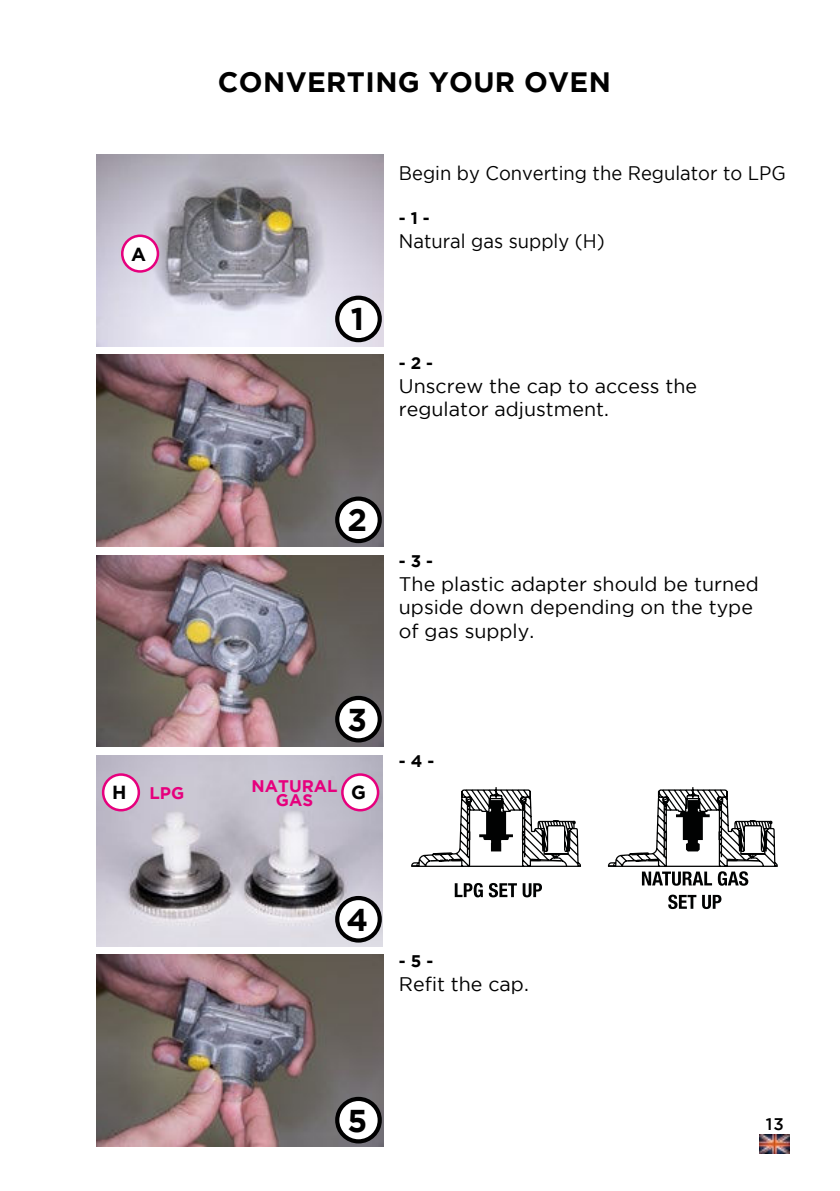
<style>
.page{position:relative;width:840px;height:1191px;background:#fff}
.page>*{position:absolute;margin:0;border:0;box-sizing:border-box;transform-origin:0 0}
.t1{font:700 31.6px "Gotham";color:#000}
.t2{font:700 28px "Gotham";letter-spacing:.015em;color:#000}
.t3{font:19.6px/23.6px "Gotham";color:#000}
.t4{font:19.6px "Gotham";color:#000;scale:.94 1}
.t5{font:700 18.8px "Gotham";color:#000}
.t6{font:700 16.8px "Gotham";color:#000}
.t7{font:700 16.8px/14px "Gotham";color:#e6007d;text-align:center}
.t8{font:500 16.8px "Gotham";color:#000}
</style>
<div class="page">
<img style="left:759px;top:1134px;width:30px;height:19px">
<img style="left:97px;top:155px;width:287px;height:191px">
<img style="left:97px;top:355px;width:287px;height:191px">
<img style="left:97px;top:555px;width:287px;height:191px">
<img style="left:97px;top:755px;width:285px;height:191px">
<div style="left:337px;top:298px;width:42px;height:42px;background:#fff;border-radius:50%"></div>
<div style="left:335px;top:296px;width:46px;height:46px;border:4px solid #000;border-radius:50%"></div>
<div style="left:337px;top:498px;width:42px;height:43px;background:#fff;border-radius:50%"></div>
<div style="left:335px;top:496px;width:46px;height:47px;border:4px solid #000;border-radius:50%"></div>
<div style="left:337px;top:698px;width:42px;height:42px;background:#fff;border-radius:50%"></div>
<div style="left:335px;top:696px;width:46px;height:46px;border:4px solid #000;border-radius:50%"></div>
<div style="left:337px;top:898px;width:42px;height:42px;background:#fff;border-radius:50%"></div>
<div style="left:335px;top:896px;width:46px;height:46px;border:4px solid #000;border-radius:50%"></div>
<img style="left:97px;top:954px;width:287px;height:192px">
<div style="left:337px;top:1099px;width:42px;height:42px;background:#fff;border-radius:50%"></div>
<div style="left:335px;top:1096px;width:46px;height:47px;border:4px solid #000;border-radius:50%"></div>
<svg style="left:411px;top:787px;width:170px;height:110px"></svg>
<svg style="left:607px;top:787px;width:171px;height:98px"></svg>
<svg style="left:668px;top:894px;width:53px;height:15px"></svg>
<div style="left:103px;top:774px;width:36px;height:36px;background:#fff;border-radius:50%"></div>
<div style="left:102px;top:773px;width:38px;height:38px;border:3px solid #e6007d;border-radius:50%"></div>
<div style="left:342px;top:774px;width:36px;height:36px;background:#fff;border-radius:50%"></div>
<div style="left:341px;top:773px;width:38px;height:38px;border:3px solid #e6007d;border-radius:50%"></div>
<div style="left:122px;top:236px;width:36px;height:35px;background:#fff;border-radius:50%"></div>
<div style="left:121px;top:234px;width:38px;height:39px;border:3px solid #e6007d;border-radius:50%"></div>
<p class="t5" style="left:131px;top:245px;width:16px">A</p>
<h2 class="t2" style="left:218px;top:70px;width:394px">CONVERTING YOUR OVEN</h2>
<h1 class="t1" style="left:350px;top:305px;width:15px">1</h1>
<p class="t4" style="left:398px;top:163px;width:413px">Begin by Converting the Regulator to LPG</p>
<p class="t6" style="left:398px;top:211px;width:32px">- 1 -</p>
<p class="t4" style="left:398px;top:230px;width:220px">Natural gas supply (H)</p>
<p class="t6" style="left:398px;top:356px;width:36px">- 2 -</p>
<p class="t3" style="left:398px;top:375px;width:299px">Unscrew the cap to access the regulator adjustment.</p>
<h1 class="t1" style="left:347px;top:506px;width:21px">2</h1>
<h1 class="t1" style="left:347px;top:705px;width:21px">3</h1>
<p class="t6" style="left:398px;top:554px;width:36px">- 3 -</p>
<p class="t3" style="left:398px;top:573px;width:361px">The plastic adapter should be turned upside down depending on the type of gas supply.</p>
<p class="t6" style="left:398px;top:754px;width:37px">- 4 -</p>
<p class="t7" style="left:149px;top:786px;width:36px">LPG</p>
<p class="t7" style="left:251px;top:779px;width:87px">NATURAL<br>GAS</p>
<p class="t5" style="left:112px;top:784px;width:16px">H</p>
<p class="t5" style="left:351px;top:784px;width:16px">G</p>
<h1 class="t1" style="left:346px;top:905px;width:23px">4</h1>
<p class="t6" style="left:398px;top:953px;width:36px">- 5 -</p>
<p class="t3" style="left:398px;top:971px;width:131px">Refit the cap.</p>
<h1 class="t1" style="left:347px;top:1106px;width:21px">5</h1>
<p class="t8" style="left:765px;top:1114px;width:20px">13</p>
</div>
